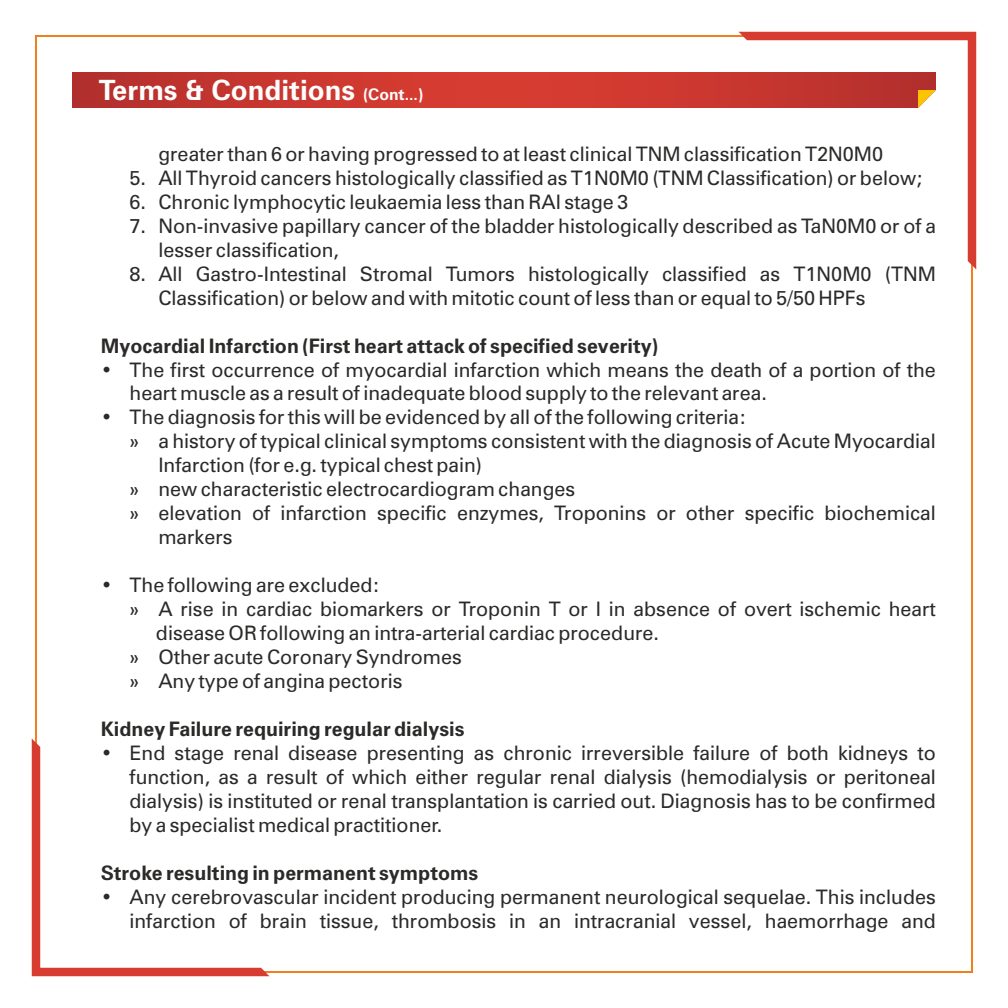
<style>
.page{position:relative;width:1008px;height:1008px;background:#fff}
.page>*{position:absolute;margin:0;border:0;box-sizing:border-box;transform-origin:0 0}
.t1{font:700 28px "Zurich BT";color:#fefefe}
.t2{font:20px/24px "Zurich BT";color:#2b2a29}
.t3{font:700 20px "Zurich BT";color:#2b2a29}
.s1{font-weight:400;font-size:16px}
</style>
<div class="page">
<svg style="left:72px;top:72px;width:666px;height:36px;background:#ca372f"></svg>
<svg style="left:32px;top:738px;width:238px;height:238px"></svg>
<svg style="left:738px;top:32px;width:238px;height:238px"></svg>
<h1 class="t1" style="left:99px;top:79px;width:326px">Terms &amp; Conditions <span class="s1">(Cont...)</span></h1>
<p class="t2" style="left:158px;top:143px;width:726px">greater than 6 or having progressed to at least clinical TNM classification T2N0M0</p>
<p class="t2" style="left:130px;top:167px;width:796px">5. All Thyroid cancers histologically classified as T1N0M0 (TNM Classification) or below;</p>
<p class="t2" style="left:130px;top:191px;width:500px">6. Chronic lymphocytic leukaemia less than RAI stage 3</p>
<p class="t2" style="left:158px;top:215px;width:779px;text-indent:-29px">7. Non-invasive papillary cancer of the bladder histologically described as TaN0M0 or of a lesser classification,</p>
<p class="t2" style="left:158px;top:263px;width:779px;text-indent:-29px">8. All Gastro-Intestinal Stromal Tumors histologically classified as T1N0M0 (TNM<br>Classification) or below and with mitotic count of less than or equal to 5/50 HPFs</p>
<p class="t3" style="left:101px;top:337px;width:559px">Myocardial Infarction (First heart attack of specified severity)</p>
<p class="t2" style="left:130px;top:359px;width:808px;text-indent:-29px">• The first occurrence of myocardial infarction which means the death of a portion of the heart muscle as a result of inadequate blood supply to the relevant area.</p>
<p class="t2" style="left:101px;top:407px;width:647px">• The diagnosis for this will be evidenced by all of the following criteria:</p>
<p class="t2" style="left:130px;top:431px;width:808px">» a history of typical clinical symptoms consistent with the diagnosis of Acute Myocardial</p>
<p class="t2" style="left:158px;top:455px;width:325px">Infarction (for e.g. typical chest pain)</p>
<p class="t2" style="left:130px;top:479px;width:447px">» new characteristic electrocardiogram changes</p>
<p class="t2" style="left:130px;top:503px;width:808px">» elevation of infarction specific enzymes, Troponins or other specific biochemical</p>
<p class="t2" style="left:158px;top:527px;width:76px">markers</p>
<p class="t2" style="left:101px;top:575px;width:281px">• The following are excluded:</p>
<p class="t2" style="left:130px;top:599px;width:808px">» A rise in cardiac biomarkers or Troponin T or I in absence of overt ischemic heart</p>
<p class="t2" style="left:156px;top:623px;width:505px">disease OR following an intra-arterial cardiac procedure.</p>
<p class="t2" style="left:130px;top:647px;width:334px">» Other acute Coronary Syndromes</p>
<p class="t2" style="left:130px;top:671px;width:274px">» Any type of angina pectoris</p>
<p class="t3" style="left:101px;top:721px;width:365px">Kidney Failure requiring regular dialysis</p>
<p class="t2" style="left:130px;top:743px;width:808px;text-align:justify;text-indent:-29px">• End stage renal disease presenting as chronic irreversible failure of both kidneys to function, as a result of which either regular renal dialysis (hemodialysis or peritoneal dialysis) is instituted or renal transplantation is carried out. Diagnosis has to be confirmed by a specialist medical practitioner.</p>
<p class="t3" style="left:101px;top:865px;width:379px">Stroke resulting in permanent symptoms</p>
<p class="t2" style="left:101px;top:887px;width:837px;text-align:right">• Any cerebrovascular incident producing permanent neurological sequelae. This includes infarction of brain tissue, thrombosis in an intracranial vessel, haemorrhage and</p>
</div>
